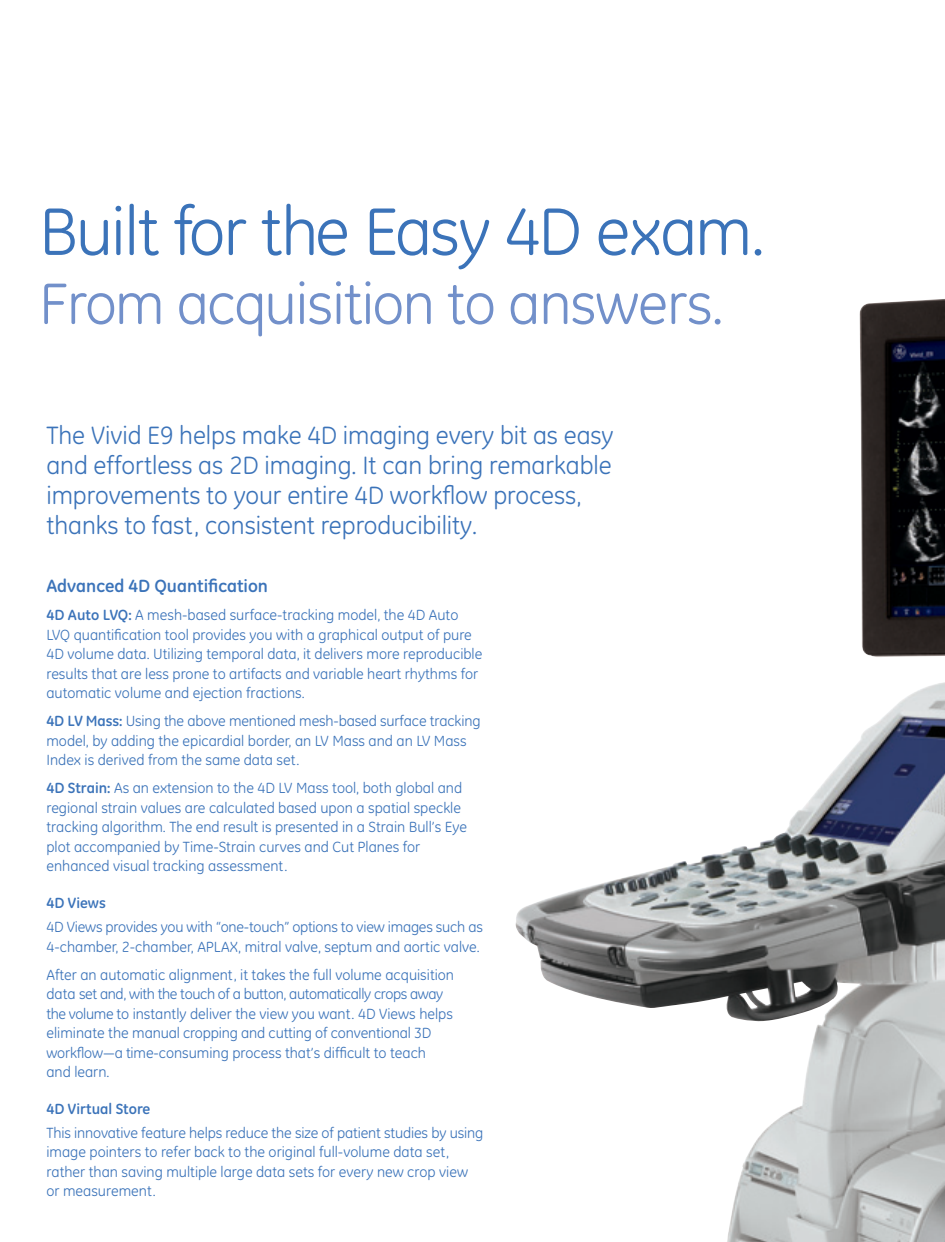
<style>
.page{position:relative;width:945px;height:1242px;background:#fff}
.page>*{position:absolute;margin:0;border:0;box-sizing:border-box;transform-origin:0 0}
.t1{font:68.25px "GE Inspira";letter-spacing:-.025em;color:#3b73b9}
.t2{font:59.25px "GE Inspira";letter-spacing:-.02em;color:#7290ca}
.t3{font:25.5px/30px "GE Inspira";letter-spacing:-.005em;color:#3b73b9}
.t4{font:700 18px "GE Inspira";color:#3b73b9}
.t5{font:15px/19.5px "GE Inspira";color:#3b73b9}
.t6{font:700 15px "GE Inspira";color:#3b73b9}
.s1{font-weight:700}
</style>
<div class="page">
<img style="left:515px;top:299px;width:430px;height:943px">
<h1 class="t1" style="left:39px;top:192px;width:727px">Built for the Easy 4D exam.</h1>
<h2 class="t2" style="left:39px;top:269px;width:686px">From acquisition to answers.</h2>
<h3 class="t3" style="left:46px;top:420px;width:569px">The Vivid E9 helps make 4D imaging every bit as easy and effortless as 2D imaging. It can bring remarkable improvements to your entire 4D workflow process, thanks to fast, consistent reproducibility.</h3>
<p class="t4" style="left:46px;top:574px;width:223px">Advanced 4D Quantification</p>
<p class="t5" style="left:46px;top:605px;width:438px"><span class="s1">4D Auto LVQ:</span> A mesh-based surface-tracking model, the 4D Auto LVQ quantification tool provides you with a graphical output of pure 4D volume data. Utilizing temporal data, it delivers more reproducible results that are less prone to artifacts and variable heart rhythms for automatic volume and ejection fractions.</p>
<p class="t5" style="left:46px;top:711px;width:436px"><span class="s1">4D LV Mass:</span> Using the above mentioned mesh-based surface tracking model, by adding the epicardial border, an LV Mass and an LV Mass<br>Index is derived from the same data set.</p>
<p class="t5" style="left:46px;top:779px;width:422px"><span class="s1">4D Strain:</span> As an extension to the 4D LV Mass tool, both global and regional strain values are calculated based upon a spatial speckle tracking algorithm. The end result is presented in a Strain Bull’s Eye plot accompanied by Time-Strain curves and Cut Planes for enhanced visual tracking assessment.</p>
<p class="t6" style="left:46px;top:893px;width:61px">4D Views</p>
<p class="t5" style="left:46px;top:917px;width:438px">4D Views provides you with “one-touch” options to view images such as<br>4-chamber, 2-chamber, APLAX, mitral valve, septum and aortic valve.</p>
<p class="t5" style="left:46px;top:965px;width:409px">After an automatic alignment, it takes the full volume acquisition data set and, with the touch of a button, automatically crops away the volume to instantly deliver the view you want. 4D Views helps eliminate the manual cropping and cutting of conventional 3D workflow—a time-consuming process that’s difficult to teach and learn.</p>
<p class="t6" style="left:46px;top:1099px;width:105px">4D Virtual Store</p>
<p class="t5" style="left:46px;top:1123px;width:438px">This innovative feature helps reduce the size of patient studies by using image pointers to refer back to the original full-volume data set, rather than saving multiple large data sets for every new crop view or measurement.</p>
</div>
